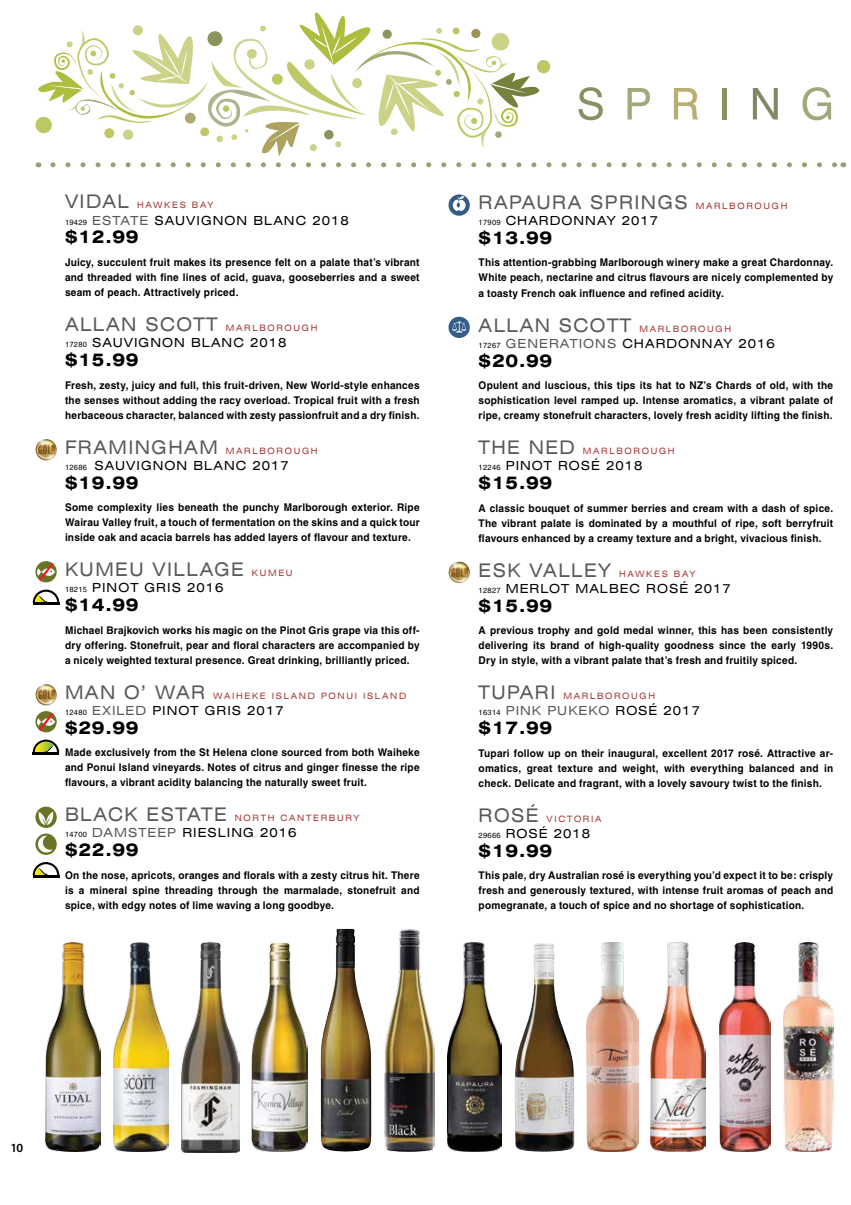
<style>
.page{position:relative;width:851px;height:1205px;background:#fff}
.page>*{position:absolute;margin:0;border:0;box-sizing:border-box;transform-origin:0 0}
.t1{font:expanded 18.75px "Swiss 721 BT";letter-spacing:.08em;color:#58595b;scale:.95 1}
.t2{font:700 expanded 17.5px "Swiss 721 BT";letter-spacing:.04em;color:#000}
.t3{font:expanded 12.5px "Swiss 721 BT";letter-spacing:.08em;color:#000}
.t4{font:expanded 12.5px "Swiss 721 BT";letter-spacing:.08em;color:#58595b}
.t5{font:600 12.5px "Myriad Pro";color:#000}
.t6{font:700 10.62px/15px "Helvetica";letter-spacing:.02em;color:#000;text-align:justify;scale:.95 1}
.t7{font:expanded 8.75px "Swiss 721 BT";letter-spacing:.2em;color:#a73534;scale:.95 1}
.s1{font-size:18.75px;color:#58595b}
.s2{font-family:"Helvetica";font-stretch:normal;font-size:7.5px}
.s3{color:#58595b}
.s4{font-size:8.75px;color:#a73534}
.s5{font-family:"Helvetica";font-stretch:normal;font-size:7.5px;color:#000}
.s6{color:#000}
</style>
<div class="page">
<svg style="left:33px;top:862px;width:26px;height:15px"></svg>
<svg style="left:35px;top:833px;width:22px;height:22px"></svg>
<svg style="left:37px;top:835px;width:16px;height:18px"></svg>
<svg style="left:35px;top:806px;width:22px;height:22px"></svg>
<svg style="left:38px;top:811px;width:16px;height:14px"></svg>
<hr style="left:33px;top:753px;width:26px;height:2px;background:#000">
<svg style="left:33px;top:739px;width:26px;height:14px"></svg>
<svg style="left:35px;top:711px;width:22px;height:21px"></svg>
<svg style="left:37px;top:713px;width:18px;height:18px"></svg>
<img style="left:35px;top:684px;width:22px;height:21px;border-radius:11px">
<svg style="left:36px;top:12px;width:799px;height:155px"></svg>
<img style="left:448px;top:562px;width:22px;height:21px;border-radius:11px">
<div style="left:448px;top:317px;width:21px;height:21px;background:#345c89;border-radius:50%"></div>
<svg style="left:452px;top:320px;width:14px;height:12px"></svg>
<svg style="left:448px;top:194px;width:21px;height:22px"></svg>
<svg style="left:452px;top:196px;width:14px;height:15px"></svg>
<img style="left:35px;top:439px;width:22px;height:21px;border-radius:11px">
<img style="left:650px;top:942px;width:55px;height:209px">
<img style="left:515px;top:943px;width:59px;height:209px">
<img style="left:113px;top:943px;width:56px;height:208px">
<img style="left:384px;top:929px;width:50px;height:222px">
<img style="left:182px;top:943px;width:57px;height:209px">
<img style="left:252px;top:943px;width:56px;height:208px">
<img style="left:320px;top:929px;width:51px;height:222px">
<img style="left:448px;top:943px;width:53px;height:208px">
<img style="left:46px;top:943px;width:54px;height:208px">
<img style="left:783px;top:943px;width:49px;height:208px">
<img style="left:719px;top:943px;width:51px;height:209px">
<img style="left:586px;top:943px;width:52px;height:208px">
<hr style="left:33px;top:603px;width:26px;height:2px;background:#000">
<svg style="left:33px;top:589px;width:26px;height:14px"></svg>
<svg style="left:35px;top:561px;width:22px;height:21px"></svg>
<svg style="left:37px;top:563px;width:18px;height:18px"></svg>
<p class="t7" style="left:65px;top:200px;width:158px"><span class="s1">VIDAL</span> HAWKES BAY</p>
<p class="t3" style="left:65px;top:213px;width:285px"><span class="s2">19429</span> <span class="s3">ESTATE</span> SAUVIGNON BLANC 2018</p>
<h2 class="t2" style="left:65px;top:227px;width:75px">$12.99</h2>
<p class="t6" style="left:65px;top:255px;width:375px">Juicy, succulent fruit makes its presence felt on a palate that’s vibrant and threaded with fine lines of acid, guava, gooseberries and a sweet seam of peach. Attractively priced.</p>
<p class="t7" style="left:65px;top:323px;width:267px"><span class="s1">ALLAN SCOTT</span> MARLBOROUGH</p>
<p class="t3" style="left:65px;top:335px;width:223px"><span class="s2">17280</span> SAUVIGNON BLANC 2018</p>
<h2 class="t2" style="left:65px;top:349px;width:75px">$15.99</h2>
<p class="t6" style="left:65px;top:377px;width:375px">Fresh, zesty, juicy and full, this fruit-driven, New World-style enhances the senses without adding the racy overload. Tropical fruit with a fresh herbaceous character, balanced with zesty passionfruit and a dry finish.</p>
<p class="t7" style="left:65px;top:445px;width:267px"><span class="s1">FRAMINGHAM</span> MARLBOROUGH</p>
<p class="t3" style="left:65px;top:458px;width:225px"><span class="s2">12686</span> SAUVIGNON BLANC 2017</p>
<h2 class="t2" style="left:65px;top:472px;width:75px">$19.99</h2>
<p class="t6" style="left:65px;top:500px;width:375px">Some complexity lies beneath the punchy Marlborough exterior. Ripe Wairau Valley fruit, a touch of fermentation on the skins and a quick tour inside oak and acacia barrels has added layers of flavour and texture.</p>
<h1 class="t1" style="left:65px;top:558px;width:241px">KUMEU VILLAGE <span class="s4">KUMEU</span></h1>
<p class="t3" style="left:65px;top:580px;width:160px"><span class="s2">18215</span> PINOT GRIS 2016</p>
<h2 class="t2" style="left:65px;top:594px;width:75px">$14.99</h2>
<p class="t6" style="left:65px;top:622px;width:375px">Michael Brajkovich works his magic on the Pinot Gris grape via this off&shy;dry offering. Stonefruit, pear and floral characters are accompanied by a nicely weighted textural presence. Great drinking, brilliantly priced.</p>
<p class="t7" style="left:65px;top:690px;width:360px"><span class="s1">MAN O’ WAR</span> WAIHEKE ISLAND PONUI ISLAND</p>
<p class="t3" style="left:65px;top:703px;width:220px"><span class="s2">12480</span> <span class="s3">EXILED</span> PINOT GRIS 2017</p>
<h2 class="t2" style="left:65px;top:717px;width:75px">$29.99</h2>
<p class="t6" style="left:65px;top:745px;width:375px">Made exclusively from the St Helena clone sourced from both Waiheke and Ponui Island vineyards. Notes of citrus and ginger finesse the ripe flavours, a vibrant acidity balancing the naturally sweet fruit.</p>
<p class="t7" style="left:65px;top:813px;width:311px"><span class="s1">BLACK ESTATE</span> NORTH CANTERBURY</p>
<p class="t3" style="left:65px;top:825px;width:233px"><span class="s2">14700</span> <span class="s3">DAMSTEEP</span> RIESLING 2016</p>
<h2 class="t2" style="left:65px;top:839px;width:75px">$22.99</h2>
<p class="t6" style="left:65px;top:867px;width:375px">On the nose, apricots, oranges and florals with a zesty citrus hit. There is a mineral spine threading through the marmalade, stonefruit and spice, with edgy notes of lime waving a long goodbye.</p>
<h1 class="t1" style="left:478px;top:191px;width:326px">RAPAURA SPRINGS <span class="s4">MARLBOROUGH</span></h1>
<p class="t3" style="left:478px;top:213px;width:181px"><span class="s2">17909</span> CHARDONNAY 2017</p>
<h2 class="t2" style="left:478px;top:227px;width:75px">$13.99</h2>
<p class="t6" style="left:478px;top:255px;width:375px">This attention-grabbing Marlborough winery make a great Chardonnay.<br>White peach, nectarine and citrus flavours are nicely complemented by a toasty French oak influence and refined acidity.</p>
<p class="t7" style="left:478px;top:323px;width:267px"><span class="s1">ALLAN SCOTT</span> MARLBOROUGH</p>
<p class="t3" style="left:478px;top:336px;width:298px"><span class="s2">17267</span> <span class="s3">GENERATIONS</span> CHARDONNAY 2016</p>
<h2 class="t2" style="left:478px;top:350px;width:75px">$20.99</h2>
<p class="t6" style="left:478px;top:378px;width:375px">Opulent and luscious, this tips its hat to NZ’s Chards of old, with the sophistication level ramped up. Intense aromatics, a vibrant palate of ripe, creamy stonefruit characters, lovely fresh acidity lifting the finish.</p>
<p class="t7" style="left:478px;top:446px;width:208px"><span class="s1">THE NED</span> MARLBOROUGH</p>
<p class="t3" style="left:478px;top:458px;width:165px"><span class="s2">12246</span> PINOT ROSÉ 2018</p>
<h2 class="t2" style="left:478px;top:472px;width:75px">$15.99</h2>
<p class="t6" style="left:478px;top:500px;width:375px">A classic bouquet of summer berries and cream with a dash of spice.<br>The vibrant palate is dominated by a mouthful of ripe, soft berryfruit flavours enhanced by a creamy texture and a bright, vivacious finish.</p>
<h1 class="t1" style="left:478px;top:559px;width:230px">ESK VALLEY <span class="s4">HAWKES BAY</span></h1>
<p class="t3" style="left:478px;top:581px;width:254px"><span class="s2">12827</span> MERLOT MALBEC ROSÉ 2017</p>
<h2 class="t2" style="left:478px;top:595px;width:75px">$15.99</h2>
<p class="t6" style="left:478px;top:623px;width:375px">A previous trophy and gold medal winner, this has been consistently delivering its brand of high-quality goodness since the early 1990s.<br>Dry in style, with a vibrant palate that’s fresh and fruitily spiced.</p>
<p class="t7" style="left:478px;top:691px;width:187px"><span class="s1">TUPARI</span> MARLBOROUGH</p>
<p class="t4" style="left:478px;top:703px;width:223px"><span class="s5">16314</span> PINK PUKEKO <span class="s6">ROSÉ 2017</span></p>
<h2 class="t2" style="left:478px;top:717px;width:75px">$17.99</h2>
<p class="t6" style="left:478px;top:745px;width:375px">Tupari follow up on their inaugural, excellent 2017 rosé. Attractive ar&shy;omatics, great texture and weight, with everything balanced and in check. Delicate and fragrant, with a lovely savoury twist to the finish.</p>
<p class="t7" style="left:478px;top:813px;width:131px"><span class="s1">ROSÉ</span> VICTORIA</p>
<p class="t3" style="left:478px;top:826px;width:113px"><span class="s2">29666</span> ROSÉ 2018</p>
<h2 class="t2" style="left:478px;top:840px;width:75px">$19.99</h2>
<p class="t6" style="left:478px;top:868px;width:375px">This pale, dry Australian rosé is everything you’d expect it to be: crisply fresh and generously textured, with intense fruit aromas of peach and pomegranate, a touch of spice and no shortage of sophistication.</p>
<p class="t5" style="left:11px;top:1139px;width:14px">10</p>
</div>
